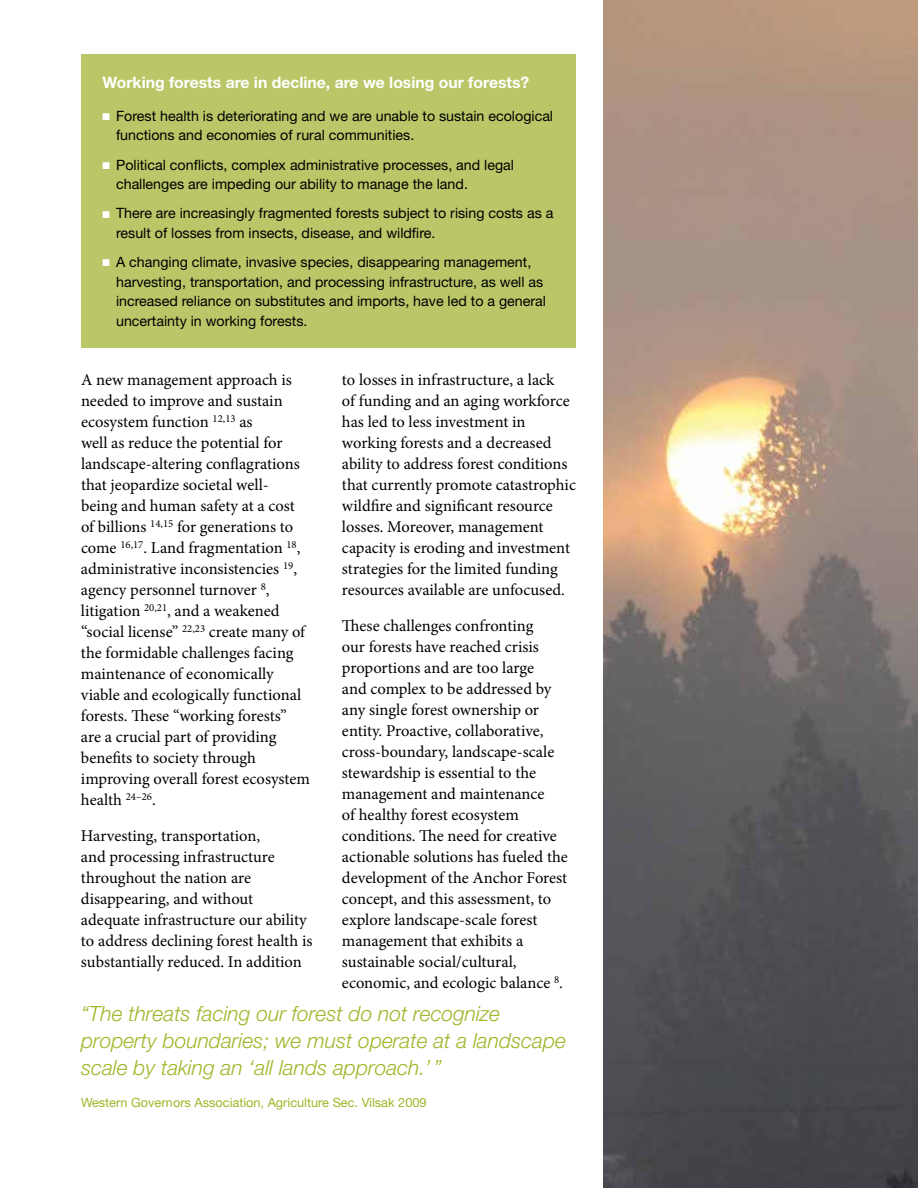
<style>
.page{position:relative;width:918px;height:1188px;background:#fff}
.page>*{position:absolute;margin:0;border:0;box-sizing:border-box;transform-origin:0 0}
.t1{font:italic 300 21px/27px "Helvetica Neue";color:#a2b427}
.t2{font:16.5px/21px "Minion Pro";color:#000}
.t3{font:700 15.75px "Helvetica Neue";color:#fff}
.t4{font:14.25px/19.5px "Helvetica Neue";color:#000}
.t5{font:12.75px "Helvetica Neue";color:#a2b427}
.s1{color:#fff}
</style>
<div class="page">
<div style="left:81px;top:54px;width:495px;height:293px;background:#bac667"></div>
<img style="left:603px;top:0;width:315px;height:1188px">
<p class="t3" style="left:103px;top:73px;width:428px">Working forests are in decline, are we losing our forests?</p>
<p class="t4" style="left:116px;top:106px;width:439px;text-indent:-14px"><span class="s1">■</span> Forest health is deteriorating and we are unable to sustain ecological functions and economies of rural communities.</p>
<p class="t4" style="left:116px;top:155px;width:399px;text-indent:-14px"><span class="s1">■</span> Political conflicts, complex administrative processes, and legal challenges are impeding our ability to manage the land.</p>
<p class="t4" style="left:116px;top:203px;width:439px;text-indent:-14px"><span class="s1">■</span> There are increasingly fragmented forests subject to rising costs as a result of losses from insects, disease, and wildfire.</p>
<p class="t4" style="left:116px;top:252px;width:431px;text-indent:-14px"><span class="s1">■</span> A changing climate, invasive species, disappearing management, harvesting, transportation, and processing infrastructure, as well as increased reliance on substitutes and imports, have led to a general uncertainty in working forests.</p>
<p class="t2" style="left:81px;top:369px;width:231px">A new management approach is needed to improve and sustain ecosystem function <sup>12,13</sup> as<br>well as reduce the potential for landscape-altering conflagrations that jeopardize societal well-<br>being and human safety at a cost of billions <sup>14,15</sup> for generations to come <sup>16,17</sup>. Land fragmentation <sup>18</sup>, administrative inconsistencies <sup>19</sup>, agency personnel turnover <sup>8</sup>, litigation <sup>20,21</sup>, and a weakened “social license” <sup>22,23</sup> create many of the formidable challenges facing maintenance of economically viable and ecologically functional forests. These “working forests” are a crucial part of providing benefits to society through improving overall forest ecosystem health <sup>24–26</sup>.</p>
<p class="t2" style="left:81px;top:825px;width:233px">Harvesting, transportation,<br>and processing infrastructure throughout the nation are disappearing, and without adequate infrastructure our ability to address declining forest health is substantially reduced. In addition</p>
<p class="t2" style="left:342px;top:369px;width:236px">to losses in infrastructure, a lack<br>of funding and an aging workforce has led to less investment in working forests and a decreased ability to address forest conditions that currently promote catastrophic wildfire and significant resource losses. Moreover, management capacity is eroding and investment strategies for the limited funding resources available are unfocused.</p>
<p class="t2" style="left:342px;top:615px;width:227px">These challenges confronting<br>our forests have reached crisis proportions and are too large<br>and complex to be addressed by any single forest ownership or entity. Proactive, collaborative, cross-boundary, landscape-scale stewardship is essential to the management and maintenance<br>of healthy forest ecosystem conditions. The need for creative actionable solutions has fueled the development of the Anchor Forest concept, and this assessment, to explore landscape-scale forest management that exhibits a sustainable social/cultural, economic, and ecologic balance <sup>8</sup>.</p>
<p class="t1" style="left:81px;top:1000px;width:487px">“The threats facing our forest do not recognize property boundaries; we must operate at a landscape scale by taking an ‘all lands approach.’”</p>
<p class="t5" style="left:81px;top:1095px;width:347px">Western Governors Association, Agriculture Sec. Vilsak 2009</p>
</div>
